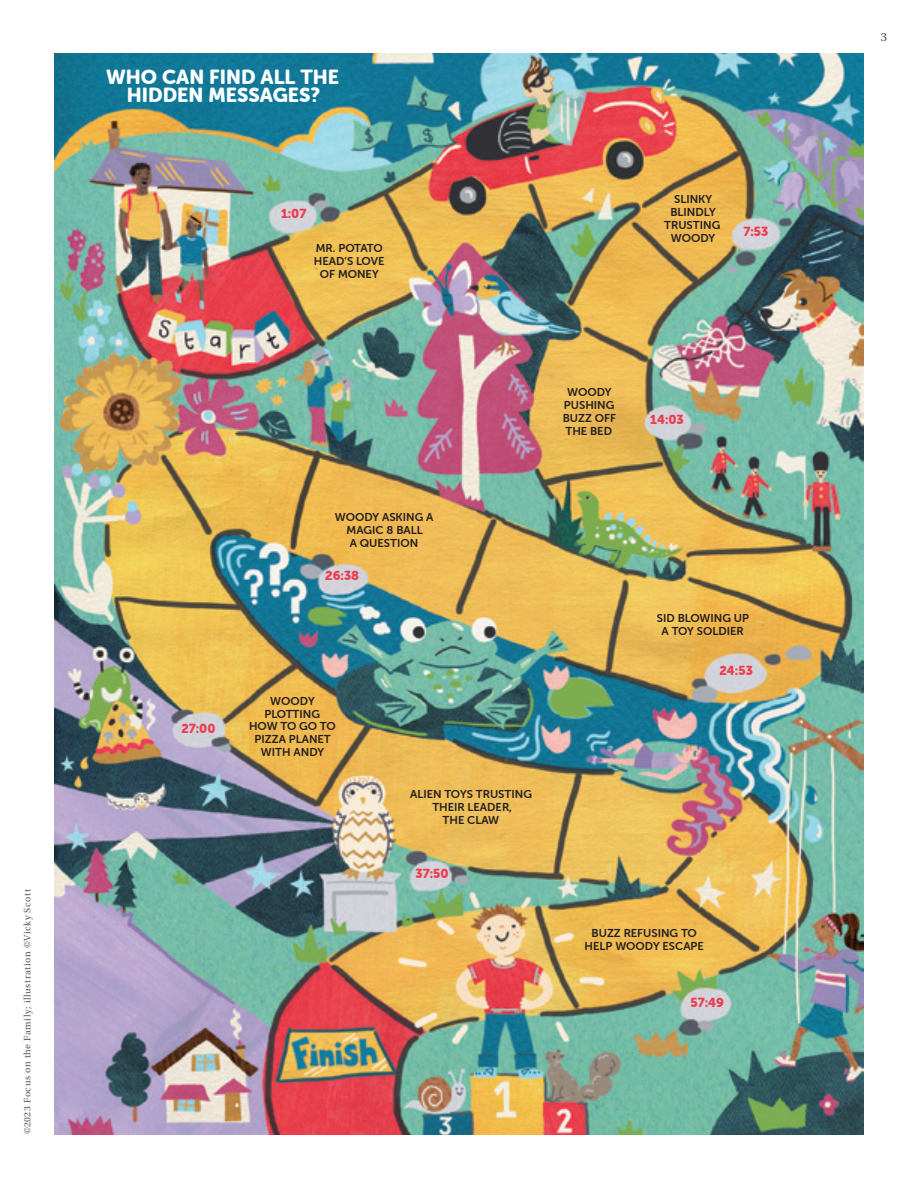
<style>
.page{position:relative;width:918px;height:1188px;background:#fff}
.page>*{position:absolute;margin:0;border:0;box-sizing:border-box;transform-origin:0 0}
.Callout_Title{font:20.1px/17.9px "Museo Sans Rounded 900";color:#fff;text-align:center}
.Callout_Title-2{font:12.9px "Museo Sans Rounded 900";color:#ee3d50}
.t1{font:12.75px "Utopia Std";color:#57585a}
.Callout_Title-3{font:11.4px/12.9px "Museo Sans Rounded 700";color:#231f20;text-align:center}
.t2{font:9.75px "Utopia Std";letter-spacing:.06em;color:#57585a}
</style>
<div class="page">
<img style="left:54px;top:54px;width:810px;height:1080px">
<p class="t2" style="left:22px;top:1134px;width:246px;rotate:-90deg">©2023 Focus on the Family; illustration ©Vicky Scott</p>
<p class="Callout_Title" style="left:106px;top:68px;width:234px">WHO CAN FIND ALL THE<br>HIDDEN MESSAGES?</p>
<p class="Callout_Title-2" style="left:281px;top:206px;width:27px">1:07</p>
<p class="Callout_Title-3" style="left:314px;top:242px;width:72px">MR. POTATO<br>HEAD’S LOVE<br>OF MONEY</p>
<p class="Callout_Title-3" style="left:664px;top:193px;width:58px">SLINKY<br>BLINDLY<br>TRUSTING<br>WOODY</p>
<p class="Callout_Title-2" style="left:744px;top:225px;width:27px">7:53</p>
<p class="Callout_Title-2" style="left:181px;top:721px;width:36px">27:00</p>
<p class="Callout_Title-3" style="left:335px;top:511px;width:100px">WOODY ASKING A<br>MAGIC 8 BALL<br>A QUESTION</p>
<p class="Callout_Title-2" style="left:325px;top:568px;width:36px">26:38</p>
<p class="Callout_Title-3" style="left:249px;top:694px;width:88px">WOODY<br>PLOTTING<br>HOW TO GO TO<br>PIZZA PLANET<br>WITH ANDY</p>
<p class="Callout_Title-3" style="left:410px;top:788px;width:123px">ALIEN TOYS TRUSTING<br>THEIR LEADER,<br>THE CLAW</p>
<p class="Callout_Title-2" style="left:415px;top:866px;width:35px">37:50</p>
<p class="Callout_Title-3" style="left:563px;top:385px;width:55px">WOODY<br>PUSHING<br>BUZZ OFF<br>THE BED</p>
<p class="Callout_Title-2" style="left:650px;top:412px;width:35px">14:03</p>
<p class="Callout_Title-3" style="left:657px;top:612px;width:94px">SID BLOWING UP<br>A TOY SOLDIER</p>
<p class="Callout_Title-2" style="left:719px;top:663px;width:35px">24:53</p>
<p class="Callout_Title-3" style="left:585px;top:927px;width:121px">BUZZ REFUSING TO<br>HELP WOODY ESCAPE</p>
<p class="Callout_Title-2" style="left:690px;top:995px;width:35px">57:49</p>
<p class="t1" style="left:881px;top:29px;width:8px">3</p>
</div>
